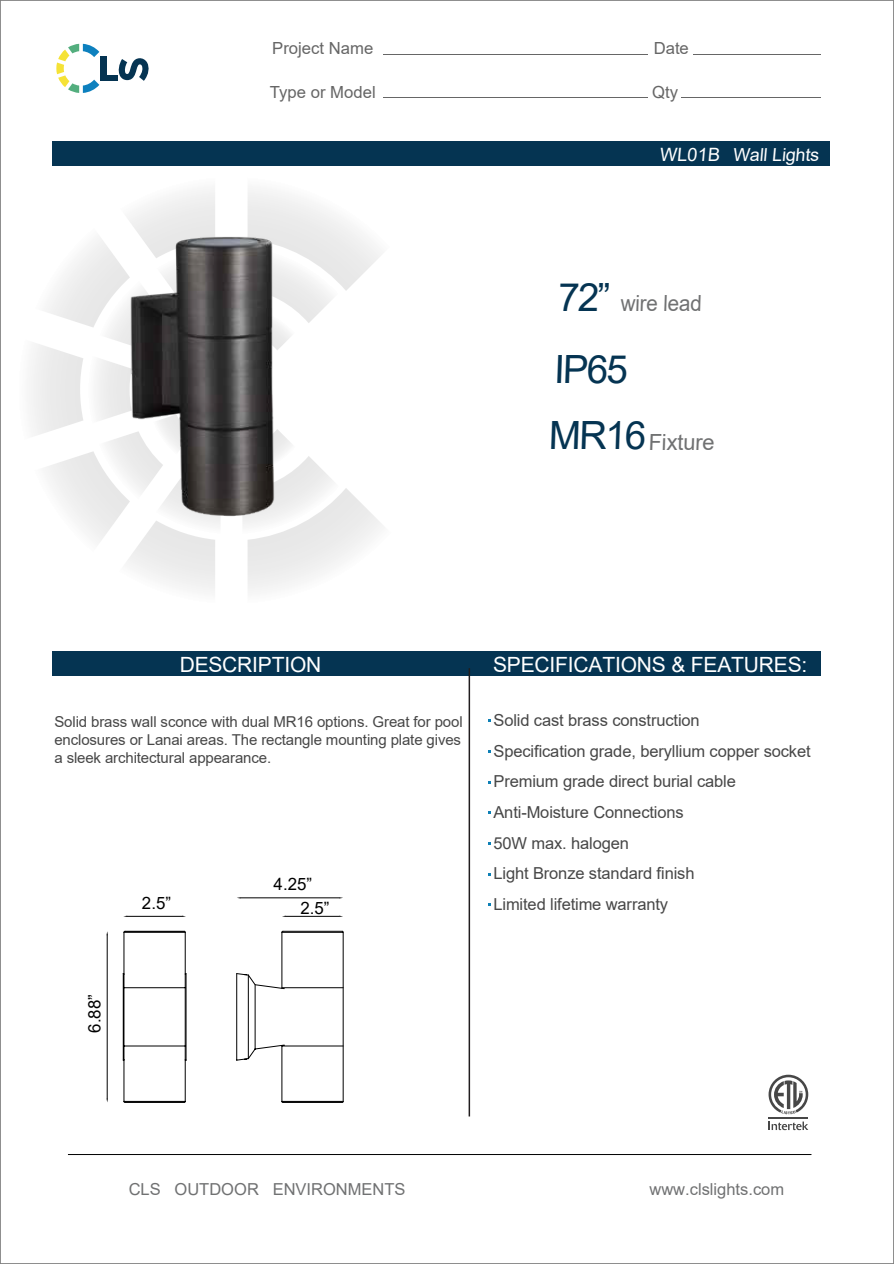
<style>
.page{position:relative;width:894px;height:1264px;background:#fff}
.page>*{position:absolute;margin:0;border:0;box-sizing:border-box;transform-origin:0 0}
.t1{font:38.85px "Arial";color:#053452}
.t2{font:22.2px "Arial";color:#707172;scale:.93 1}
.t3{font:22.2px "Arial";color:#707172}
.t4{font:21px "Arial";letter-spacing:-.01em;color:#fff}
.t5{font:18px "Arial";color:#fff}
.t6{font:17.1px "Arial";color:#000}
.t7{font:16.65px "Arial";color:#666}
.t8{font:16.5px/30.8px "Arial";letter-spacing:-.01em;color:#474747}
.t9{font:16.5px "Arial";color:#707172}
.t10{font:15px/18px "Arial";letter-spacing:-.01em;color:#474747;text-align:justify}
.s1{font-size:18.3px}
</style>
<div class="page">
<svg style="left:31px;top:224px;width:351px;height:367px"></svg>
<div style="left:424px;top:651px;width:397px;height:25px;background:#053452"></div>
<div style="left:52px;top:651px;width:372px;height:25px;background:#053452"></div>
<svg style="left:768px;top:1121px;width:40px;height:9px"></svg>
<hr style="left:768px;top:1117px;width:40px;height:1px;background:#474747">
<svg style="left:768px;top:1074px;width:40px;height:40px"></svg>
<hr style="left:468px;top:668px;width:2px;height:448px;background:#211d1e">
<hr style="left:68px;top:1154px;width:743px;height:1px;background:#000">
<div style="left:52px;top:141px;width:777px;height:25px;background:#053452"></div>
<img style="left:84px;top:190px;width:260px;height:367px">
<svg style="left:123px;top:931px;width:220px;height:172px"></svg>
<hr style="left:240px;top:897px;width:99px;height:1px;background:#000">
<hr style="left:286px;top:916px;width:53px;height:1px;background:#000">
<hr style="left:107px;top:935px;width:1px;height:163px;background:#000">
<hr style="left:127px;top:916px;width:55px;height:1px;background:#000">
<svg style="left:56px;top:44px;width:43px;height:49px"></svg>
<div style="left:101px;top:57px;width:6px;height:24px;background:#053452"></div>
<div style="left:101px;top:75px;width:16px;height:6px;background:#053452"></div>
<svg style="left:117px;top:58px;width:32px;height:23px"></svg>
<hr style="left:384px;top:54px;width:264px;height:1px;background:#666">
<hr style="left:384px;top:97px;width:264px;height:1px;background:#666">
<hr style="left:693px;top:54px;width:127px;height:1px;background:#666">
<hr style="left:681px;top:97px;width:139px;height:1px;background:#666">
<p class="t7" style="left:272px;top:37px;width:103px">Project Name</p>
<p class="t7" style="left:270px;top:80px;width:107px">Type or Model</p>
<p class="t7" style="left:653px;top:37px;width:37px">Date</p>
<p class="t7" style="left:652px;top:80px;width:27px">Qty</p>
<p class="t5" style="left:659px;top:142px;width:163px"><span class="s1">WL01B</span> Wall Lights</p>
<h1 class="t1" style="left:558px;top:270px;width:55px">72”</h1>
<h2 class="t2" style="left:620px;top:288px;width:90px">wire lead</h2>
<h1 class="t1" style="left:554px;top:343px;width:77px">IP65</h1>
<h1 class="t1" style="left:548px;top:409px;width:101px">MR16</h1>
<h2 class="t3" style="left:648px;top:426px;width:69px">Fixture</h2>
<p class="t4" style="left:180px;top:650px;width:143px">DESCRIPTION</p>
<p class="t10" style="left:54px;top:713px;width:410px">Solid brass wall sconce with dual MR16 options. Great for pool enclosures or Lanai areas. The rectangle mounting plate gives a sleek architectural appearance.</p>
<p class="t6" style="left:274px;top:872px;width:40px">4.25”</p>
<p class="t6" style="left:142px;top:891px;width:31px">2.5”</p>
<p class="t6" style="left:300px;top:896px;width:31px">2.5”</p>
<p class="t4" style="left:493px;top:650px;width:316px">SPECIFICATIONS &amp; FEATURES:</p>
<p class="t8" style="left:493px;top:704px;width:319px">Solid cast brass construction<br>Specification grade, beryllium copper socket<br>Premium grade direct burial cable<br>Anti-Moisture Connections<br>50W max. halogen<br>Light Bronze standard finish<br>Limited lifetime warranty</p>
<p class="t6" style="left:83px;top:1032px;width:40px;rotate:-90deg">6.88”</p>
<p class="t9" style="left:129px;top:1178px;width:278px">CLS OUTDOOR ENVIRONMENTS</p>
<p class="t9" style="left:649px;top:1178px;width:136px">www.clslights.com</p>
</div>
